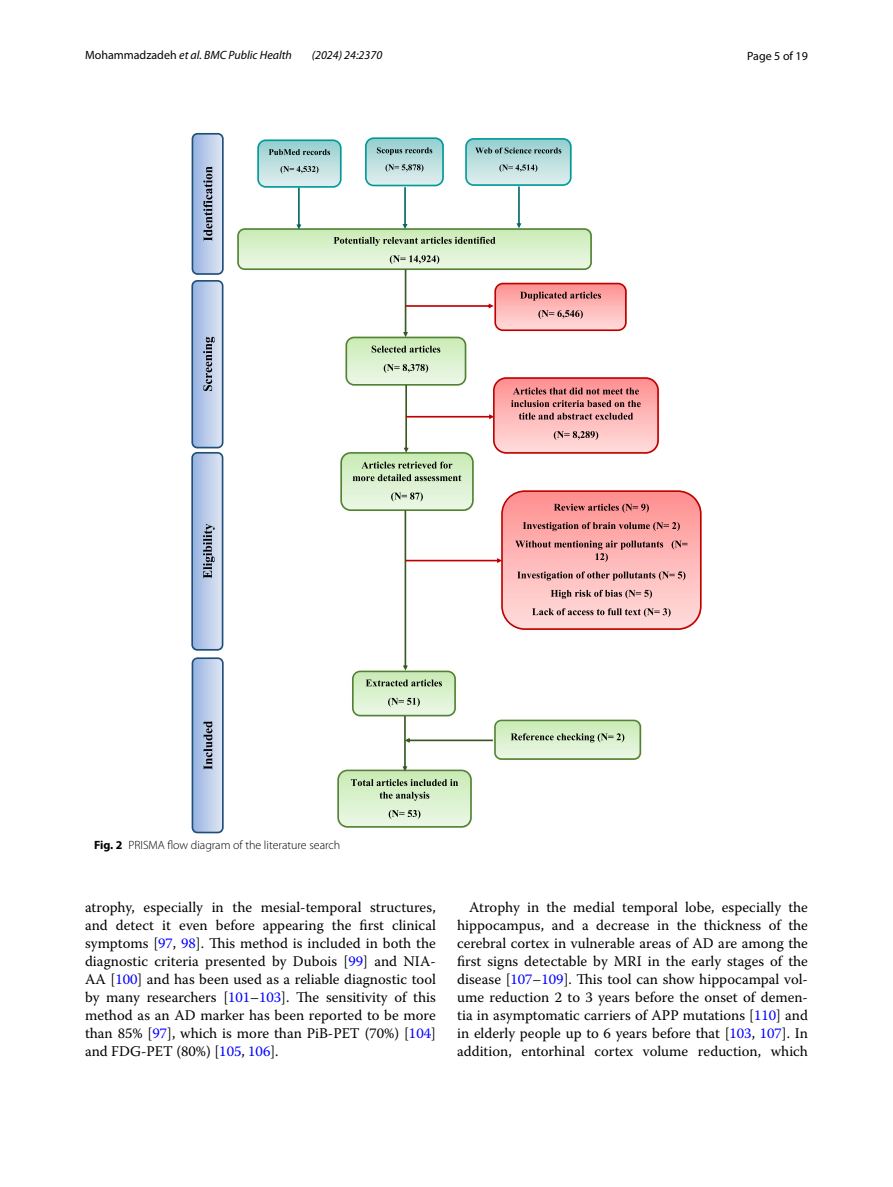
<style>
.page{position:relative;width:893px;height:1187px;background:#fff}
.page>*{position:absolute;margin:0;border:0;box-sizing:border-box;transform-origin:0 0}
.t1{font:14.7px/18px "Warnock Pro";color:#000;text-align:justify}
.t2{font:italic 12px "Myriad Pro";color:#000}
.t3{font:300 12px "Myriad Pro";color:#000}
.t4{font:12px "Myriad Pro";color:#000}
.s1{font-style:normal}
.s2{font-weight:700}
.s3{color:#00f}
</style>
<div class="page">
<svg style="left:191px;top:133px;width:33px;height:517px;background:#a5b9d5"></svg>
<svg style="left:192px;top:657px;width:32px;height:176px;background:#a6b9d7"></svg>
<svg style="left:237px;top:137px;width:465px;height:690px"></svg>
<p class="t2" style="left:85px;top:48px;width:208px"><span class="s1">Mohammadzadeh</span> et al. BMC Public Health</p>
<p class="t2" style="left:312px;top:48px;width:72px">(2024) 24:2370</p>
<p class="t4" style="left:747px;top:48px;width:62px">Page 5 of 19</p>
<p class="t3" style="left:94px;top:837px;width:248px"><span class="s2">Fig. 2</span> PRISMA flow diagram of the literature search</p>
<p class="t1" style="left:85px;top:897px;width:352px">atrophy, especially in the mesial-temporal structures, and detect it even before appearing the first clinical symptoms [<span class="s3">97</span>, <span class="s3">98</span>]. This method is included in both the diagnostic criteria presented by Dubois [<span class="s3">99</span>] and NIA-AA [<span class="s3">100</span>] and has been used as a reliable diagnostic tool by many researchers [<span class="s3">101</span>–<span class="s3">103</span>]. The sensitivity of this method as an AD marker has been reported to be more than 85% [<span class="s3">97</span>], which is more than PiB-PET (70%) [<span class="s3">104</span>] and FDG-PET (80%) [<span class="s3">105</span>, <span class="s3">106</span>].</p>
<p class="t1" style="left:457px;top:897px;width:352px;text-indent:12px">Atrophy in the medial temporal lobe, especially the hippocampus, and a decrease in the thickness of the cerebral cortex in vulnerable areas of AD are among the first signs detectable by MRI in the early stages of the disease [<span class="s3">107</span>–<span class="s3">109</span>]. This tool can show hippocampal vol&shy;ume reduction 2 to 3 years before the onset of demen&shy;tia in asymptomatic carriers of APP mutations [<span class="s3">110</span>] and in elderly people up to 6 years before that [<span class="s3">103</span>, <span class="s3">107</span>]. In addition, entorhinal cortex volume reduction, which</p>
</div>
